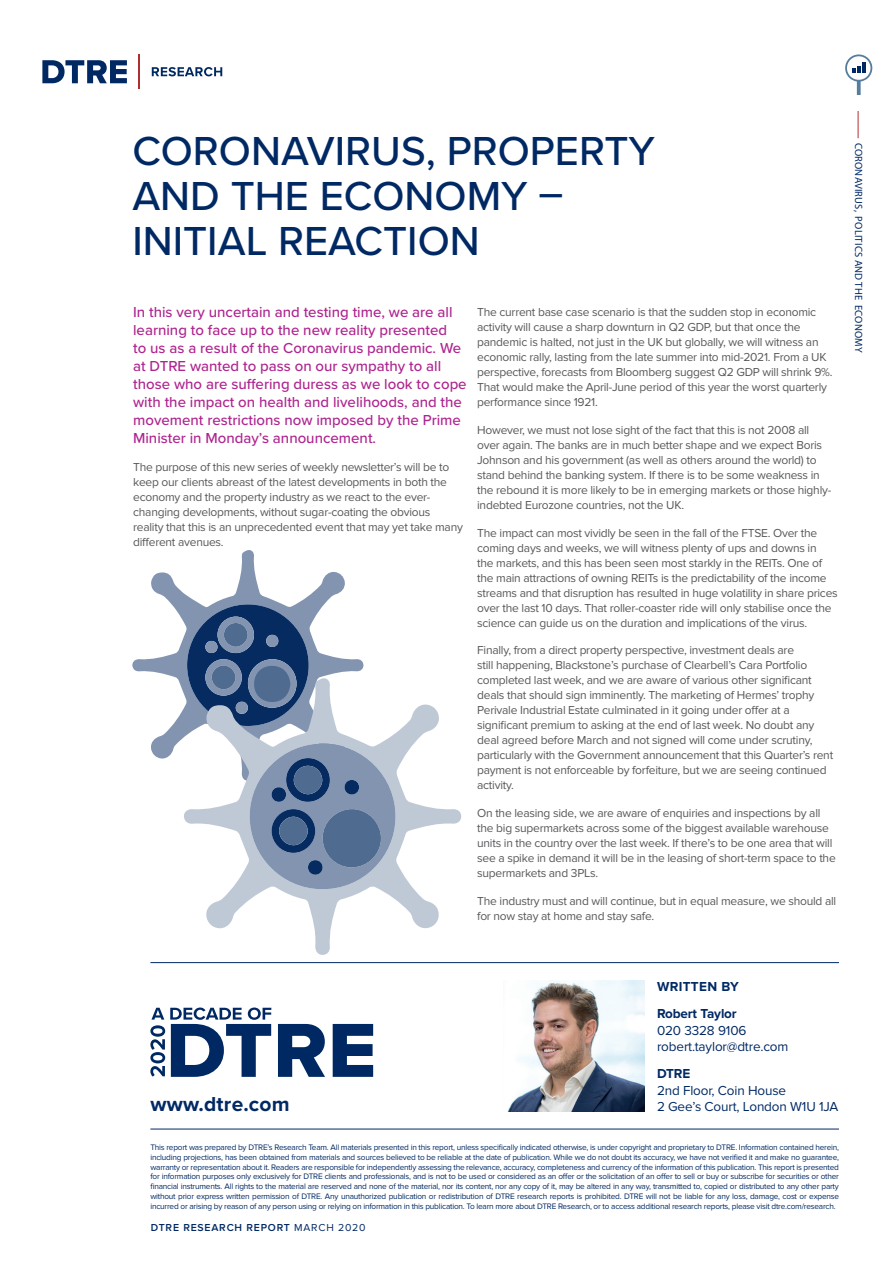
<style>
.page{position:relative;width:893px;height:1263px;background:#fff}
.page>*{position:absolute;margin:0;border:0;box-sizing:border-box;transform-origin:0 0}
.t1{font:500 42px/45px "Proxima Nova";color:#002964}
.t2{font:700 21px "Proxima Nova";letter-spacing:.01em;color:#002964}
.t3{font:500 15px/18px "Proxima Nova";color:#af248f}
.t4{font:13.5px "Proxima Nova";letter-spacing:-.01em;color:#002964}
.t5{font:700 13.5px "Proxima Nova";letter-spacing:-.01em;color:#002964}
.t6{font:700 13.5px "Proxima Nova";letter-spacing:.025em;color:#002964}
.t7{font:12px/15px "Proxima Nova";letter-spacing:-.02em;color:#57585a}
.t8{font:10.5px "Myriad Pro";letter-spacing:.02em;color:#002964}
.t9{font:600 10.5px "Proxima Nova";letter-spacing:.075em;color:#002964}
.t10{font:8.25px/9.8px "Proxima Nova";letter-spacing:-.025em;color:#002964;text-align:justify}
.s1{font-weight:400}
</style>
<div class="page">
<svg style="left:132px;top:550px;width:231px;height:209px"></svg>
<svg style="left:187px;top:604px;width:122px;height:74px;background:#365480"></svg>
<div style="left:266px;top:635px;width:12px;height:12px;background:#8294b0;border-radius:50%"></div>
<div style="left:205px;top:641px;width:13px;height:12px;background:#8294b0;border-radius:50%"></div>
<div style="left:224px;top:623px;width:24px;height:24px;background:#4f6b8f;border-radius:50%"></div>
<div style="left:212px;top:665px;width:24px;height:24px;background:#4f6b8f;border-radius:50%"></div>
<div style="left:254px;top:666px;width:36px;height:36px;background:#4f6b8f;border-radius:50%"></div>
<svg style="left:183px;top:678px;width:278px;height:277px"></svg>
<svg style="left:250px;top:743px;width:146px;height:147px;background:#8093ae"></svg>
<div style="left:344px;top:780px;width:15px;height:15px;background:#052b61;border-radius:50%"></div>
<div style="left:271px;top:787px;width:15px;height:15px;background:#052b61;border-radius:50%"></div>
<div style="left:308px;top:860px;width:15px;height:15px;background:#052b61;border-radius:50%"></div>
<div style="left:294px;top:765px;width:29px;height:29px;background:#4f6b8f;border-radius:50%"></div>
<div style="left:279px;top:816px;width:29px;height:29px;background:#4f6b8f;border-radius:50%"></div>
<svg style="left:152px;top:67px;width:70px;height:9px"></svg>
<hr style="left:138px;top:54px;width:2px;height:35px;background:#b32d2f">
<svg style="left:42px;top:60px;width:85px;height:23px"></svg>
<svg style="left:858px;top:111px;width:1px;height:27px"></svg>
<svg style="left:845px;top:54px;width:28px;height:41px"></svg>
<hr style="left:150px;top:1129px;width:689px;height:1px;background:#002964">
<hr style="left:150px;top:962px;width:689px;height:1px;background:#002964">
<img style="left:508px;top:980px;width:136px;height:131px">
<svg style="left:278px;top:1024px;width:47px;height:53px"></svg>
<svg style="left:333px;top:1024px;width:40px;height:53px"></svg>
<svg style="left:150px;top:1007px;width:121px;height:70px"></svg>
<p class="t1" style="left:132px;top:127px;width:524px">CORONAVIRUS, PROPERTY<br>AND THE ECONOMY –<br>INITIAL REACTION</p>
<p class="t3" style="left:133px;top:303px;width:335px">In this very uncertain and testing time, we are all learning to face up to the new reality presented<br>to us as a result of the Coronavirus pandemic. We at DTRE wanted to pass on our sympathy to all those who are suffering duress as we look to cope with the impact on health and livelihoods, and the movement restrictions now imposed by the Prime Minister in Monday’s announcement.</p>
<p class="t7" style="left:133px;top:460px;width:331px">The purpose of this new series of weekly newsletter’s will be to keep our clients abreast of the latest developments in both the economy and the property industry as we react to the ever&shy;changing developments, without sugar-coating the obvious reality that this is an unprecedented event that may yet take many different avenues.</p>
<p class="t7" style="left:477px;top:305px;width:357px">The current base case scenario is that the sudden stop in economic activity will cause a sharp downturn in Q2 GDP, but that once the pandemic is halted, not just in the UK but globally, we will witness an economic rally, lasting from the late summer into mid-2021. From a UK perspective, forecasts from Bloomberg suggest Q2 GDP will shrink 9%.<br>That would make the April-June period of this year the worst quarterly performance since 1921.</p>
<p class="t7" style="left:477px;top:422px;width:356px">However, we must not lose sight of the fact that this is not 2008 all over again. The banks are in much better shape and we expect Boris Johnson and his government (as well as others around the world) to stand behind the banking system. If there is to be some weakness in the rebound it is more likely to be in emerging markets or those highly&shy;indebted Eurozone countries, not the UK.</p>
<p class="t7" style="left:477px;top:525px;width:362px">The impact can most vividly be seen in the fall of the FTSE. Over the coming days and weeks, we will witness plenty of ups and downs in<br>the markets, and this has been seen most starkly in the REITs. One of the main attractions of owning REITs is the predictability of the income streams and that disruption has resulted in huge volatility in share prices over the last 10 days. That roller-coaster ride will only stabilise once the science can guide us on the duration and implications of the virus.</p>
<p class="t7" style="left:477px;top:643px;width:358px">Finally, from a direct property perspective, investment deals are<br>still happening, Blackstone’s purchase of Clearbell’s Cara Portfolio completed last week, and we are aware of various other significant deals that should sign imminently. The marketing of Hermes’ trophy Perivale Industrial Estate culminated in it going under offer at a significant premium to asking at the end of last week. No doubt any deal agreed before March and not signed will come under scrutiny, particularly with the Government announcement that this Quarter’s rent payment is not enforceable by forfeiture, but we are seeing continued activity.</p>
<p class="t7" style="left:477px;top:806px;width:360px">On the leasing side, we are aware of enquiries and inspections by all the big supermarkets across some of the biggest available warehouse units in the country over the last week. If there’s to be one area that will see a spike in demand it will be in the leasing of short-term space to the supermarkets and 3PLs.</p>
<p class="t7" style="left:477px;top:893px;width:361px">The industry must and will continue, but in equal measure, we should all for now stay at home and stay safe.</p>
<p class="t8" style="left:865px;top:143px;width:211px;rotate:90deg">CORONAVIRUS, POLITICS AND THE ECONOMY</p>
<p class="t2" style="left:150px;top:1092px;width:141px">www.dtre.com</p>
<p class="t6" style="left:657px;top:979px;width:83px">WRITTEN BY</p>
<p class="t5" style="left:657px;top:1006px;width:81px">Robert Taylor</p>
<p class="t4" style="left:657px;top:1022px;width:91px">020 3328 9106</p>
<p class="t4" style="left:657px;top:1039px;width:133px">robert.taylor@dtre.com</p>
<p class="t5" style="left:657px;top:1066px;width:35px">DTRE</p>
<p class="t4" style="left:657px;top:1082px;width:131px">2nd Floor, Coin House</p>
<p class="t4" style="left:657px;top:1099px;width:183px">2 Gee’s Court, London W1U 1JA</p>
<p class="t10" style="left:150px;top:1143px;width:690px">This report was prepared by DTRE’s Research Team. All materials presented in this report, unless specifically indicated otherwise, is under copyright and proprietary to DTRE. Information contained herein, including projections, has been obtained from materials and sources believed to be reliable at the date of publication. While we do not doubt its accuracy, we have not verified it and make no guarantee, warranty or representation about it. Readers are responsible for independently assessing the relevance, accuracy, completeness and currency of the information of this publication. This report is presented for information purposes only exclusively for DTRE clients and professionals, and is not to be used or considered as an offer or the solicitation of an offer to sell or buy or subscribe for securities or other financial instruments. All rights to the material are reserved and none of the material, nor its content, nor any copy of it, may be altered in any way, transmitted to, copied or distributed to any other party without prior express written permission of DTRE. Any unauthorized publication or redistribution of DTRE research reports is prohibited. DTRE will not be liable for any loss, damage, cost or expense incurred or arising by reason of any person using or relying on information in this publication. To learn more about DTRE Research, or to access additional research reports, please visit dtre.com/research.</p>
<p class="t9" style="left:151px;top:1222px;width:216px">DTRE RESEARCH REPORT <span class="s1">MARCH 2020</span></p>
</div>
